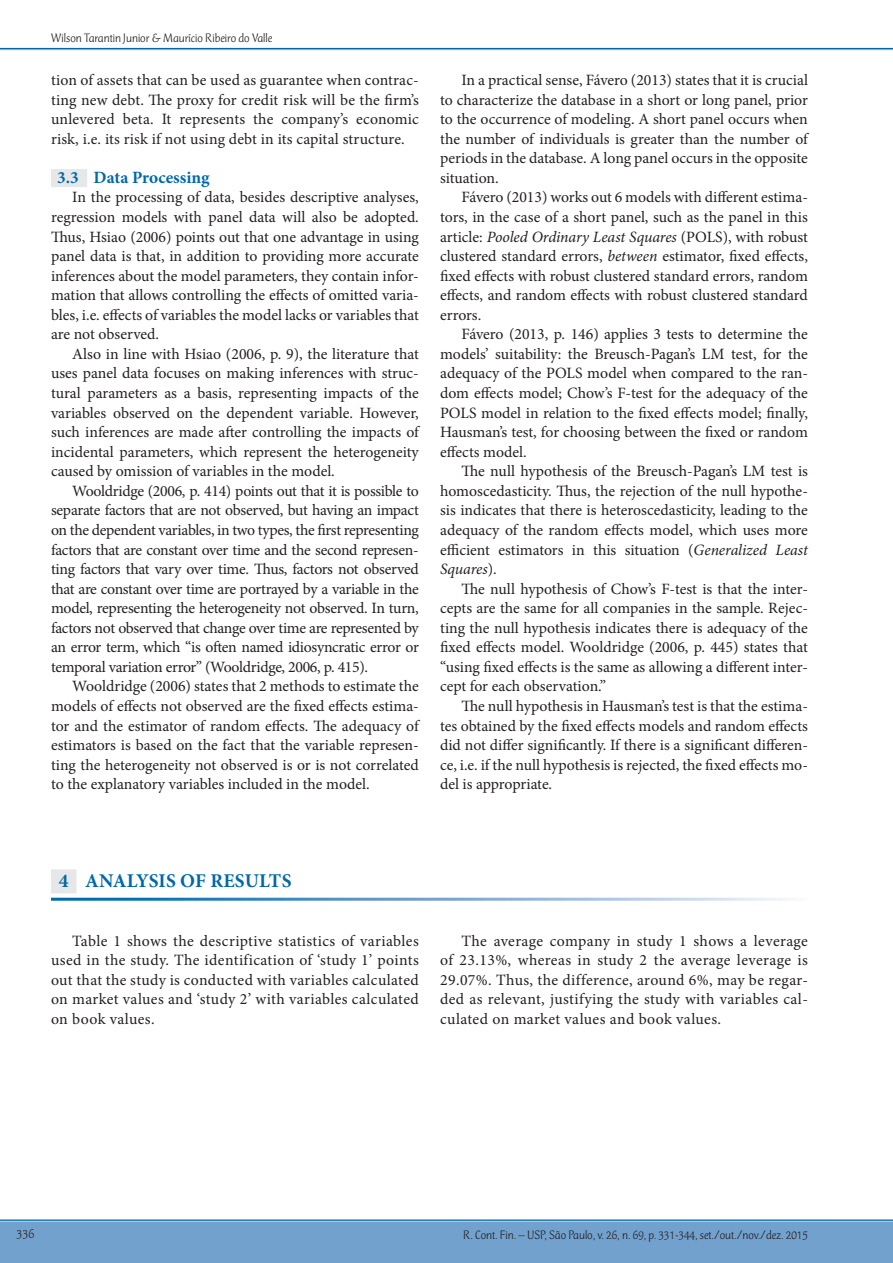
<style>
.page{position:relative;width:893px;height:1263px;background:#fff}
.page>*{position:absolute;margin:0;border:0;box-sizing:border-box;transform-origin:0 0}
._02-Sub-Peso_1{font:700 19.5px "Minion Pro";letter-spacing:.005em;color:#0068a9}
._02-Sub-Peso_2{font:700 17.25px "Minion Pro";color:#0068a9}
._02-Text-miolo{font:15.75px/19.5px "Minion Pro";color:#231f20;text-align:justify}
.t1{font:300 13.5px "CT Mercurius Std";color:#231f20}
.t2{font:300 12.75px "CT Mercurius Std";color:#231f20}
.s1{font-style:italic}
</style>
<div class="page">
<hr style="left:0;top:49px;width:893px;height:1px;background:#e6e7e9">
<hr style="left:0;top:48px;width:893px;height:1px;background:#0068a9">
<div style="left:0;top:1221px;width:893px;height:42px;background:#73a1ce"></div>
<hr style="left:0;top:1219px;width:893px;height:2px;background:#1c7bb7">
<div style="left:51px;top:169px;width:36px;height:18px;background:#e6e7e9"></div>
<div style="left:51px;top:869px;width:26px;height:24px;background:#e6e7e9"></div>
<p class="t2" style="left:51px;top:32px;width:222px">Wilson Tarantin Junior &amp; Maurício Ribeiro do Valle</p>
<p class="_02-Text-miolo" style="left:51px;top:70px;width:369px">tion of assets that can be used as guarantee when contrac&shy;ting new debt. The proxy for credit risk will be the firm’s unlevered beta. It represents the company’s economic risk, i.e. its risk if not using debt in its capital structure.</p>
<p class="_02-Sub-Peso_2" style="left:57px;top:165px;width:154px">3.3 Data Processing</p>
<p class="_02-Text-miolo" style="left:51px;top:188px;width:369px;text-indent:21px">In the processing of data, besides descriptive analyses, regression models with panel data will also be adopted.<br>Thus, Hsiao (2006) points out that one advantage in using panel data is that, in addition to providing more accurate inferences about the model parameters, they contain infor&shy;mation that allows controlling the effects of omitted varia&shy;bles, i.e. effects of variables the model lacks or variables that are not observed.</p>
<p class="_02-Text-miolo" style="left:51px;top:344px;width:369px;text-indent:21px">Also in line with Hsiao (2006, p. 9), the literature that uses panel data focuses on making inferences with struc&shy;tural parameters as a basis, representing impacts of the variables observed on the dependent variable. However, such inferences are made after controlling the impacts of incidental parameters, which represent the heterogeneity caused by omission of variables in the model.</p>
<p class="_02-Text-miolo" style="left:51px;top:481px;width:369px;text-indent:21px">Wooldridge (2006, p. 414) points out that it is possible to separate factors that are not observed, but having an impact on the dependent variables, in two types, the first representing factors that are constant over time and the second represen&shy;ting factors that vary over time. Thus, factors not observed that are constant over time are portrayed by a variable in the model, representing the heterogeneity not observed. In turn, factors not observed that change over time are represented by an error term, which “is often named idiosyncratic error or temporal variation error” (Wooldridge, 2006, p. 415).</p>
<p class="_02-Text-miolo" style="left:51px;top:677px;width:369px;text-indent:21px">Wooldridge (2006) states that 2 methods to estimate the models of effects not observed are the fixed effects estima&shy;tor and the estimator of random effects. The adequacy of estimators is based on the fact that the variable represen&shy;ting the heterogeneity not observed is or is not correlated to the explanatory variables included in the model.</p>
<p class="_02-Text-miolo" style="left:440px;top:70px;width:369px;text-indent:21px">In a practical sense, Fávero (2013) states that it is crucial to characterize the database in a short or long panel, prior to the occurrence of modeling. A short panel occurs when the number of individuals is greater than the number of periods in the database. A long panel occurs in the opposite situation.</p>
<p class="_02-Text-miolo" style="left:440px;top:188px;width:369px;text-indent:21px">Fávero (2013) works out 6 models with different estima&shy;tors, in the case of a short panel, such as the panel in this article: <span class="s1">Pooled Ordinary Least Squares</span> (POLS), with robust clustered standard errors, <span class="s1">between</span> estimator, fixed effects, fixed effects with robust clustered standard errors, random effects, and random effects with robust clustered standard errors.</p>
<p class="_02-Text-miolo" style="left:440px;top:325px;width:369px;text-indent:21px">Fávero (2013, p. 146) applies 3 tests to determine the models’ suitability: the Breusch-Pagan’s LM test, for the adequacy of the POLS model when compared to the ran&shy;dom effects model; Chow’s F-test for the adequacy of the POLS model in relation to the fixed effects model; finally, Hausman’s test, for choosing between the fixed or random effects model.</p>
<p class="_02-Text-miolo" style="left:440px;top:462px;width:369px;text-indent:21px">The null hypothesis of the Breusch-Pagan’s LM test is homoscedasticity. Thus, the rejection of the null hypothe&shy;sis indicates that there is heteroscedasticity, leading to the adequacy of the random effects model, which uses more efficient estimators in this situation (<span class="s1">Generalized Least Squares</span>).</p>
<p class="_02-Text-miolo" style="left:440px;top:579px;width:369px;text-indent:21px">The null hypothesis of Chow’s F-test is that the inter&shy;cepts are the same for all companies in the sample. Rejec&shy;ting the null hypothesis indicates there is adequacy of the fixed effects model. Wooldridge (2006, p. 445) states that “using fixed effects is the same as allowing a different inter&shy;cept for each observation.”</p>
<p class="_02-Text-miolo" style="left:440px;top:696px;width:369px;text-indent:21px">The null hypothesis in Hausman’s test is that the estima&shy;tes obtained by the fixed effects models and random effects did not differ significantly. If there is a significant differen&shy;ce, i.e. if the null hypothesis is rejected, the fixed effects mo&shy;del is appropriate.</p>
<p class="_02-Sub-Peso_1" style="left:59px;top:867px;width:234px">4 ANALYSIS OF RESULTS</p>
<p class="_02-Text-miolo" style="left:51px;top:931px;width:369px;text-indent:21px">Table 1 shows the descriptive statistics of variables used in the study. The identification of ‘study 1’ points out that the study is conducted with variables calculated on market values and ‘study 2’ with variables calculated on book values.</p>
<p class="_02-Text-miolo" style="left:440px;top:931px;width:369px;text-indent:21px">The average company in study 1 shows a leverage of 23.13%, whereas in study 2 the average leverage is 29.07%. Thus, the difference, around 6%, may be regar&shy;ded as relevant, justifying the study with variables cal&shy;culated on market values and book values.</p>
<p class="t1" style="left:17px;top:1227px;width:19px">336</p>
<p class="t2" style="left:463px;top:1228px;width:346px">R. Cont. Fin. – USP, São Paulo, v. 26, n. 69, p. 331-344, set./out./nov./dez. 2015</p>
</div>
